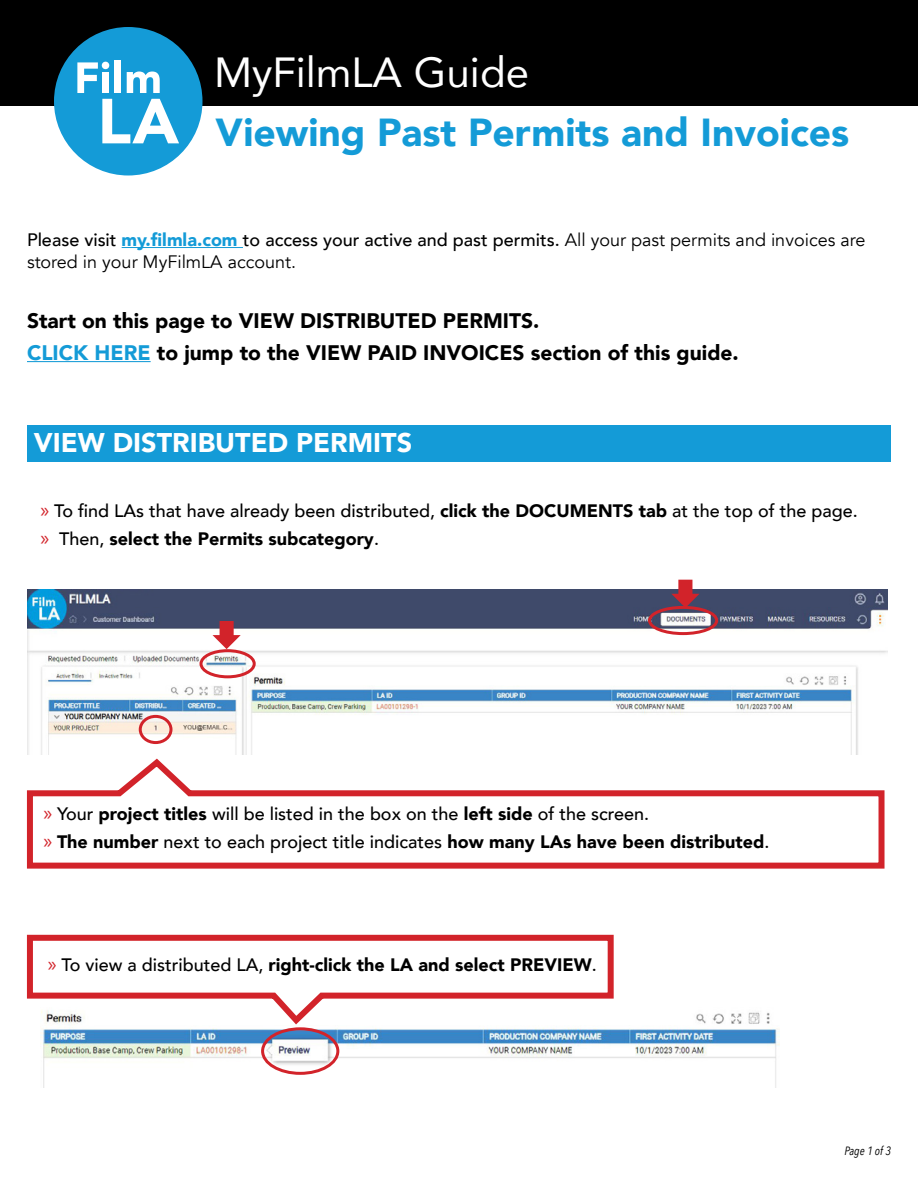
<style>
.page{position:relative;width:918px;height:1188px;background:#fff}
.page>*{position:absolute;margin:0;border:0;box-sizing:border-box;transform-origin:0 0}
.t1{font:42px "Avenir";color:#fff}
.t2{font:900 39px "Avenir";color:#149bd7}
.t3{font:900 27px "Avenir";color:#fff}
.t4{font:900 21px/32px "Avenir";color:#000}
.t5{font:500 18px/28.3px "Avenir";color:#000}
.t6{font:18px/21.6px "Avenir";color:#000}
.t7{font:900 18px "Avenir";color:#000}
.t8{font:italic 12px "Avenir Next Condensed";color:#000}
.s1{font-weight:500}
.s2{font-weight:900;color:#149bd7}
.s3{color:#149bd7}
.s4{font-family:"Myriad Pro";font-weight:400;font-size:21px;color:#d2232a}
.s5{font-weight:900}
</style>
<div class="page">
<div style="left:0;top:0;width:918px;height:106px;background:#000"></div>
<div style="left:54px;top:27px;width:148px;height:149px;background:#149bd7;border-radius:50%"></div>
<svg style="left:127px;top:72px;width:33px;height:21px"></svg>
<svg style="left:102px;top:99px;width:77px;height:44px"></svg>
<div style="left:115px;top:60px;width:6px;height:33px;background:#fff"></div>
<svg style="left:77px;top:62px;width:32px;height:31px"></svg>
<hr style="left:122px;top:247px;width:121px;height:1px;background:#149bd7">
<hr style="left:27px;top:361px;width:124px;height:1px;background:#149bd7">
<div style="left:27px;top:425px;width:864px;height:37px;background:#149bd7"></div>
<img style="left:27px;top:589px;width:860px;height:165px">
<svg style="left:671px;top:580px;width:29px;height:28px"></svg>
<svg style="left:213px;top:621px;width:28px;height:28px"></svg>
<div style="left:648px;top:606px;width:70px;height:29px;border:3px solid #d2232a;border-radius:50%"></div>
<div style="left:200px;top:649px;width:56px;height:29px;border:3px solid #d2232a;border-radius:50%"></div>
<div style="left:139px;top:715px;width:33px;height:29px;border:3px solid #d2232a;border-radius:50%"></div>
<svg style="left:26px;top:758px;width:859px;height:111px"></svg>
<img style="left:41px;top:1012px;width:738px;height:76px">
<svg style="left:26px;top:934px;width:591px;height:95px"></svg>
<div style="left:261px;top:1027px;width:78px;height:48px;border:3px solid #d2232a;border-radius:50%"></div>
<h1 class="t1" style="left:214px;top:39px;width:316px">MyFilmLA Guide</h1>
<h2 class="t2" style="left:216px;top:99px;width:635px">Viewing Past Permits and Invoices</h2>
<p class="t6" style="left:27px;top:230px;width:840px"><span class="s1">Please visit</span> <span class="s2">my.filmla.com</span> <span class="s1">to access your active and past permits.</span> All your past permits and invoices are stored in your MyFilmLA account.</p>
<p class="t4" style="left:27px;top:304px;width:713px">Start on this page to VIEW DISTRIBUTED PERMITS.<br><span class="s3">CLICK HERE</span> to jump to the VIEW PAID INVOICES section of this guide.</p>
<h3 class="t3" style="left:34px;top:419px;width:380px">VIEW DISTRIBUTED PERMITS</h3>
<p class="t5" style="left:40px;top:495px;width:819px"><span class="s4">»</span> To find LAs that have already been distributed, <span class="s5">click the DOCUMENTS tab</span> at the top of the page. <span class="s4">»</span> Then, <span class="s5">select the Permits subcategory</span>.</p>
<p class="t5" style="left:43px;top:798px;width:727px"><span class="s4">»</span> Your <span class="s5">project titles</span> will be listed in the box on the <span class="s5">left side</span> of the screen.<br><span class="s4">»</span> <span class="s5">The number</span> next to each project title indicates <span class="s5">how many LAs have been distributed</span>.</p>
<p class="t7" style="left:48px;top:950px;width:550px"><span class="s4">»</span> <span class="s1">To view a distributed LA,</span> right-click the LA and select PREVIEW<span class="s1">.</span></p>
<p class="t8" style="left:844px;top:1143px;width:48px">Page 1 of 3</p>
</div>
